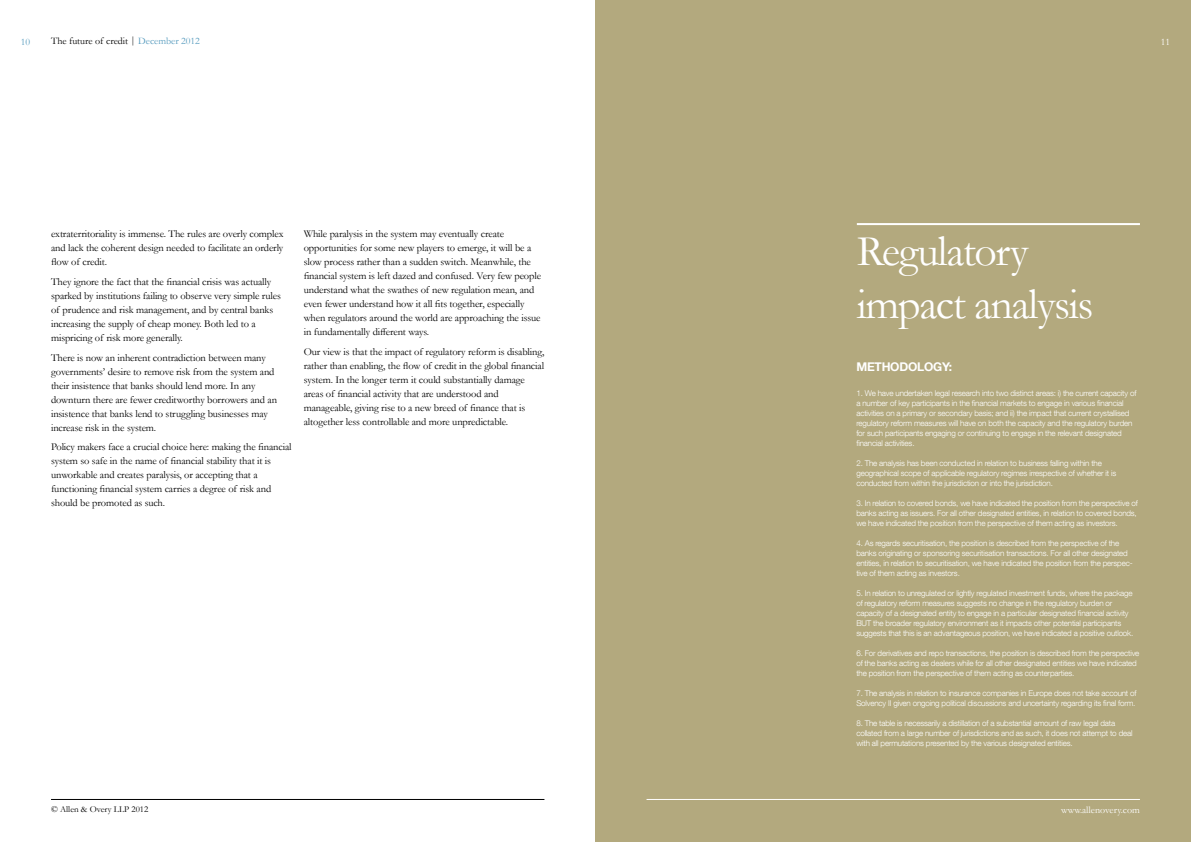
<style>
.page{position:relative;width:1191px;height:842px;background:#fff}
.page>*{position:absolute;margin:0;border:0;box-sizing:border-box;transform-origin:0 0}
.t1{font:44px/52.8px "Garamond AO";letter-spacing:-.03em;color:#fff}
.t2{font:700 12px "Helvetica Neue LT Com";letter-spacing:-.02em;color:#fff}
.t3{font:10.5px/14px "Garamond AO";letter-spacing:-.01em;color:#000}
.t4{font:10px "Garamond AO";color:#000}
.t5{font:10px "Garamond AO";color:#fff}
.t6{font:10px "Garamond AO";color:#569bbe}
.t7{font:9px "Garamond AO";color:#000}
.t8{font:300 8px/10px "Helvetica Neue LT Com";letter-spacing:-.02em;color:#fff}
.s1{color:#569bbe}
</style>
<div class="page">
<div style="left:595px;top:0;width:596px;height:842px;background:#b3a97e"></div>
<hr style="left:857px;top:223px;width:283px;height:2px;background:#fff">
<hr style="left:51px;top:799px;width:493px;height:1px;background:#000">
<hr style="left:646px;top:799px;width:494px;height:1px;background:#fff">
<p class="t6" style="left:21px;top:35px;width:11px">10</p>
<p class="t4" style="left:51px;top:35px;width:150px">The future of credit | <span class="s1">December 2012</span></p>
<p class="t5" style="left:1160px;top:35px;width:11px">11</p>
<h3 class="t3" style="left:51px;top:227px;width:234px;text-align:justify">extraterritoriality is immense. The rules are overly complex and lack the coherent design needed to facilitate an orderly flow of credit.</h3>
<p class="t3" style="left:51px;top:274px;width:231px">They ignore the fact that the financial crisis was actually sparked by institutions failing to observe very simple rules of prudence and risk management, and by central banks increasing the supply of cheap money. Both led to a mispricing of risk more generally.</p>
<p class="t3" style="left:51px;top:350px;width:227px">There is now an inherent contradiction between many governments’ desire to remove risk from the system and their insistence that banks should lend more. In any downturn there are fewer creditworthy borrowers and an insistence that banks lend to struggling businesses may increase risk in the system.</p>
<p class="t3" style="left:51px;top:440px;width:242px">Policy makers face a crucial choice here: making the financial system so safe in the name of financial stability that it is unworkable and creates paralysis, or accepting that a functioning financial system carries a degree of risk and should be promoted as such.</p>
<p class="t3" style="left:304px;top:227px;width:239px">While paralysis in the system may eventually create opportunities for some new players to emerge, it will be a slow process rather than a sudden switch. Meanwhile, the financial system is left dazed and confused. Very few people understand what the swathes of new regulation mean, and even fewer understand how it all fits together, especially when regulators around the world are approaching the issue in fundamentally different ways.</p>
<p class="t3" style="left:304px;top:344px;width:242px">Our view is that the impact of regulatory reform is disabling, rather than enabling, the flow of credit in the global financial system. In the longer term it could substantially damage areas of financial activity that are understood and manageable, giving rise to a new breed of finance that is altogether less controllable and more unpredictable.</p>
<h1 class="t1" style="left:857px;top:223px;width:238px">Regulatory impact analysis</h1>
<h2 class="t2" style="left:856px;top:359px;width:97px">METHODOLOGY:</h2>
<p class="t8" style="left:856px;top:388px;width:281px">1. We have undertaken legal research into two distinct areas: i) the current capacity of a number of key participants in the financial markets to engage in various financial activities on a primary or secondary basis; and ii) the impact that current crystallised regulatory reform measures will have on both the capacity and the regulatory burden for such participants engaging or continuing to engage in the relevant designated financial activities.</p>
<p class="t8" style="left:856px;top:458px;width:261px">2. The analysis has been conducted in relation to business falling within the geographical scope of applicable regulatory regimes irrespective of whether it is conducted from within the jurisdiction or into the jurisdiction.</p>
<p class="t8" style="left:856px;top:498px;width:283px;text-align:justify">3. In relation to covered bonds, we have indicated the position from the perspective of banks acting as issuers. For all other designated entities, in relation to covered bonds, we have indicated the position from the perspective of them acting as investors.</p>
<p class="t8" style="left:856px;top:538px;width:278px">4. As regards securitisation, the position is described from the perspective of the banks originating or sponsoring securitisation transactions. For all other designated entities, in relation to securitisation, we have indicated the position from the perspec&shy;tive of them acting as investors.</p>
<p class="t8" style="left:856px;top:588px;width:278px">5. In relation to unregulated or lightly regulated investment funds, where the package of regulatory reform measures suggests no change in the regulatory burden or capacity of a designated entity to engage in a particular designated financial activity BUT the broader regulatory environment as it impacts other potential participants suggests that this is an advantageous position, we have indicated a positive outlook.</p>
<p class="t8" style="left:856px;top:648px;width:284px">6. For derivatives and repo transactions, the position is described from the perspective of the banks acting as dealers while for all other designated entities we have indicated the position from the perspective of them acting as counterparties.</p>
<p class="t8" style="left:856px;top:688px;width:282px">7. The analysis in relation to insurance companies in Europe does not take account of<br>Solvency II given ongoing political discussions and uncertainty regarding its final form.</p>
<p class="t8" style="left:856px;top:718px;width:278px">8. The table is necessarily a distillation of a substantial amount of raw legal data collated from a large number of jurisdictions and as such, it does not attempt to deal with all permutations presented by the various designated entities.</p>
<p class="t7" style="left:51px;top:803px;width:99px">© Allen &amp; Overy LLP 2012</p>
<p class="t5" style="left:1061px;top:803px;width:80px">www.allenovery.com</p>
</div>
